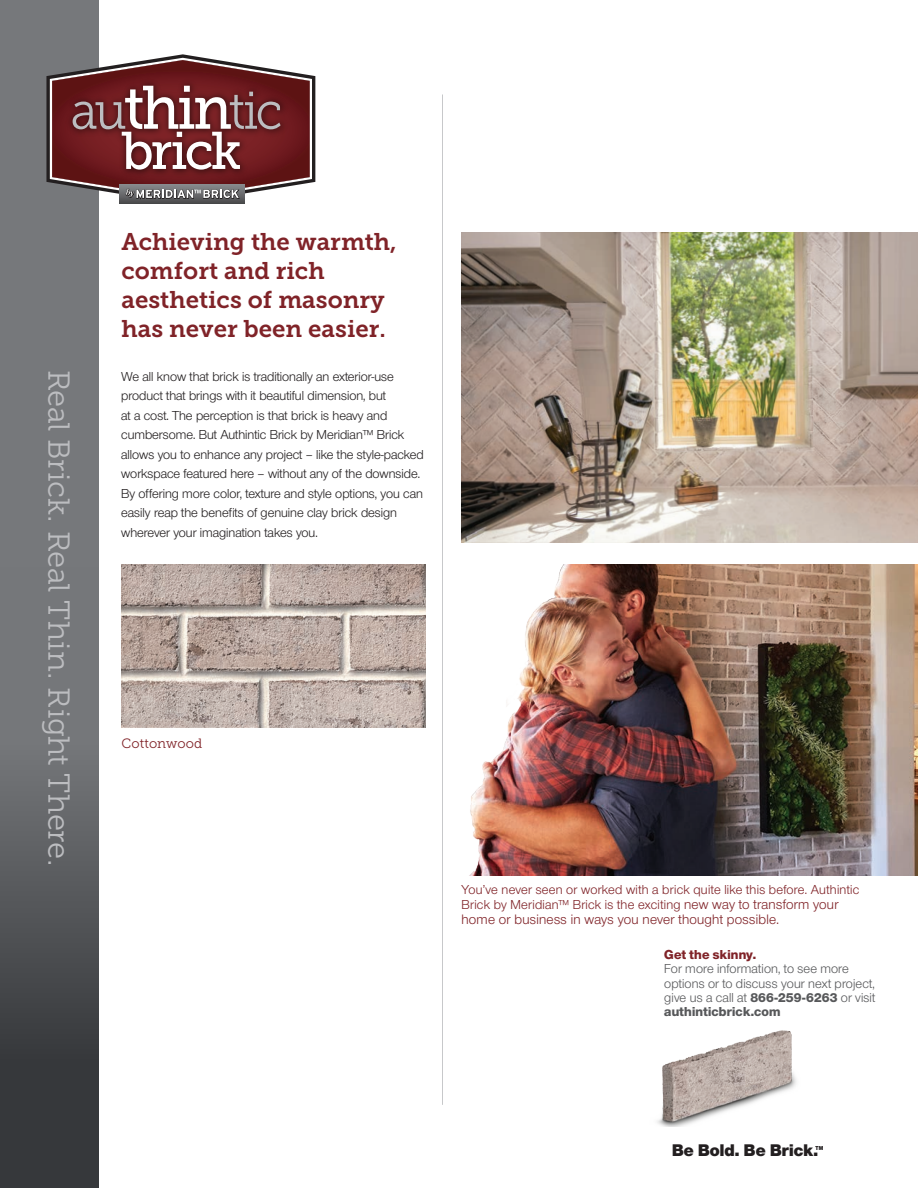
<style>
.page{position:relative;width:918px;height:1188px;background:#fff}
.page>*{position:absolute;margin:0;border:0;box-sizing:border-box;transform-origin:0 0}
.t1{font:30.3px "Museo Slab 300";letter-spacing:-.02em;color:#bcbdc0}
.t2{font:24px/28.8px "Museo Slab 700";color:#802328}
.t3{font:17.55px "Nimbus San Nov D Blac";letter-spacing:.005em;color:#231f20}
.t4{font:14.25px "Nimbus San Nov D";letter-spacing:.02em;color:#802328}
.t5{font:13.5px/19.5px "Nimbus San Nov D";color:#231f20}
.t6{font:13.5px/15px "Nimbus San Nov D";letter-spacing:.02em;color:#802328}
.t7{font:13.5px/14.4px "Nimbus San Nov D";letter-spacing:.01em;color:#57585a}
.t8{font:13.5px "Nimbus San Nov D Heav";letter-spacing:.015em;color:#57585a}
.t9{font:13.5px "Nimbus San Nov D Heav";letter-spacing:.015em;color:#802328}
.t10{font:13.5px "Museo Slab 300";letter-spacing:.01em;color:#802328}
.t11{font:5.85px "Nimbus San Nov D Blac";color:#231f20;scale:.9 1}
.s1{font-size:14.25px}
.s2{font-family:"Nimbus San Nov D Heav"}
</style>
<div class="page">
<hr style="left:442px;top:94px;width:1px;height:1011px;background:#c7c8ca">
<img style="left:461px;top:232px;width:457px;height:311px">
<img style="left:470px;top:565px;width:448px;height:310px">
<img style="left:122px;top:565px;width:303px;height:163px">
<div style="left:0;top:0;width:99px;height:1188px;background:#76787b"></div>
<div style="left:0;top:567px;width:99px;height:621px;background:linear-gradient(to bottom,#838588,#2d2f32)"></div>
<svg style="left:46px;top:54px;width:269px;height:149px"></svg>
<img style="left:657px;top:1030px;width:140px;height:97px">
<h1 class="t1" style="left:75px;top:370px;width:498px;rotate:90deg">Real Brick. Real Thin. Right There.</h1>
<h2 class="t2" style="left:122px;top:228px;width:277px">Achieving the warmth, comfort and rich aesthetics of masonry has never been easier.</h2>
<p class="t5" style="left:121px;top:366px;width:304px">We all know that brick is traditionally an exterior-use product that brings with it beautiful dimension, but<br>at a cost. The perception is that brick is heavy and cumbersome. But Authintic Brick by Meridian™ Brick allows you to enhance any project – like the style-packed workspace featured here – without any of the downside.<br>By offering more color, texture and style options, you can easily reap the benefits of genuine clay brick design wherever your imagination takes you.</p>
<p class="t10" style="left:122px;top:736px;width:82px">Cottonwood</p>
<p class="t6" style="left:461px;top:882px;width:399px">You’ve never seen or worked with a brick quite like this before. Authintic<br>Brick by Meridian™ Brick is the exciting <span class="s1">new way to transform your</span></p>
<p class="t4" style="left:462px;top:911px;width:319px">home or business in ways you never thought possible.</p>
<p class="t9" style="left:664px;top:946px;width:93px">Get the skinny.</p>
<p class="t7" style="left:664px;top:961px;width:213px">For more information, to see more options or to discuss your next project, give us a call at <span class="s2">866-259-6263</span> or visit</p>
<p class="t8" style="left:664px;top:1004px;width:118px">authinticbrick.com</p>
<p class="t3" style="left:672px;top:1140px;width:147px">Be Bold. Be Brick.</p>
<p class="t11" style="left:816px;top:1144px;width:10px">TM</p>
</div>
